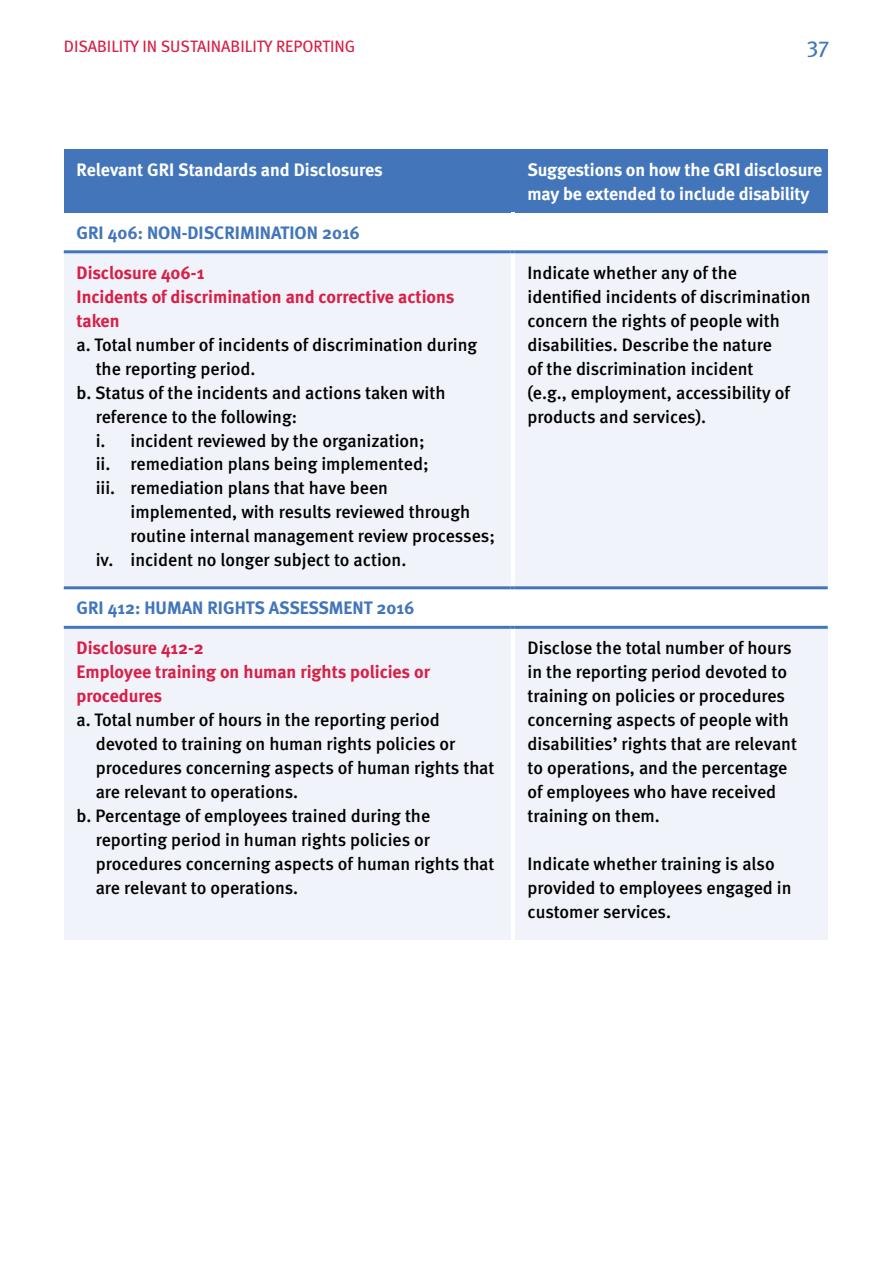
<style>
.page{position:relative;width:893px;height:1263px;background:#fff}
.page>*{position:absolute;margin:0;border:0;box-sizing:border-box;transform-origin:0 0}
.t1{font:22.5px "Meta";color:#4275ba}
.t2{font:500 18px/24px "Meta";color:#000}
.t3{font:700 18px/24px "Meta";color:#d81f47}
.t4{font:700 18px/24px "Meta";letter-spacing:-.01em;color:#fff}
.t5{font:700 18px "Meta";color:#4275ba}
.t6{font:16.5px "Meta";color:#d81f47}
</style>
<div class="page">
<div style="left:510px;top:149px;width:5px;height:63px;background:#4275ba"></div>
<div style="left:64px;top:252px;width:446px;height:336px;background:#f1f3fa"></div>
<div style="left:515px;top:252px;width:313px;height:336px;background:#f1f3fa"></div>
<div style="left:64px;top:627px;width:446px;height:312px;background:#f1f3fa"></div>
<div style="left:515px;top:627px;width:313px;height:312px;background:#f1f3fa"></div>
<hr style="left:64px;top:586px;width:446px;height:3px;background:#4275ba">
<svg style="left:510px;top:586px;width:5px;height:3px"></svg>
<hr style="left:515px;top:586px;width:313px;height:3px;background:#4275ba">
<hr style="left:64px;top:250px;width:446px;height:3px;background:#4275ba">
<svg style="left:510px;top:250px;width:5px;height:3px"></svg>
<hr style="left:515px;top:250px;width:313px;height:3px;background:#4275ba">
<hr style="left:64px;top:626px;width:446px;height:3px;background:#4275ba">
<svg style="left:510px;top:626px;width:5px;height:3px"></svg>
<hr style="left:515px;top:626px;width:313px;height:3px;background:#4275ba">
<div style="left:64px;top:149px;width:446px;height:63px;background:#4275ba"></div>
<div style="left:515px;top:149px;width:313px;height:63px;background:#4275ba"></div>
<p class="t6" style="left:64px;top:37px;width:293px">DISABILITY IN SUSTAINABILITY REPORTING</p>
<p class="t1" style="left:807px;top:32px;width:24px">37</p>
<p class="t4" style="left:77px;top:157px;width:308px">Relevant GRI Standards and Disclosures</p>
<p class="t4" style="left:527px;top:157px;width:296px">Suggestions on how the GRI disclosure may be extended to include disability</p>
<p class="t5" style="left:77px;top:222px;width:285px">GRI 406: NON-DISCRIMINATION 2016</p>
<p class="t3" style="left:77px;top:260px;width:379px">Disclosure 406-1<br>Incidents of discrimination and corrective actions taken</p>
<p class="t2" style="left:96px;top:332px;width:383px;text-indent:-19px">a. Total number of incidents of discrimination during the reporting period.</p>
<p class="t2" style="left:96px;top:380px;width:351px;text-indent:-19px">b. Status of the incidents and actions taken with reference to the following:</p>
<p class="t2" style="left:96px;top:428px;width:331px">i. incident reviewed by the organization;</p>
<p class="t2" style="left:96px;top:452px;width:335px">ii. remediation plans being implemented;</p>
<p class="t2" style="left:131px;top:476px;width:366px;text-indent:-35px">iii. remediation plans that have been implemented, with results reviewed through routine internal management review processes;</p>
<p class="t2" style="left:96px;top:548px;width:312px">iv. incident no longer subject to action.</p>
<p class="t2" style="left:527px;top:260px;width:285px">Indicate whether any of the identifed incidents of discrimination concern the rights of people with disabilities. Describe the nature<br>of the discrimination incident<br>(e.g., employment, accessibility of products and services).</p>
<p class="t5" style="left:77px;top:597px;width:339px">GRI 412: HUMAN RIGHTS ASSESSMENT 2016</p>
<p class="t3" style="left:77px;top:635px;width:355px">Disclosure 412-2<br>Employee training on human rights policies or procedures</p>
<p class="t2" style="left:96px;top:707px;width:400px;text-indent:-19px">a. Total number of hours in the reporting period devoted to training on human rights policies or procedures concerning aspects of human rights that are relevant to operations.</p>
<p class="t2" style="left:96px;top:803px;width:400px;text-indent:-19px">b. Percentage of employees trained during the reporting period in human rights policies or procedures concerning aspects of human rights that are relevant to operations.</p>
<p class="t2" style="left:527px;top:636px;width:271px">Disclose the total number of hours in the reporting period devoted to training on policies or procedures concerning aspects of people with disabilities’ rights that are relevant to operations, and the percentage of employees who have received training on them.</p>
<p class="t2" style="left:527px;top:852px;width:266px">Indicate whether training is also provided to employees engaged in customer services.</p>
</div>
